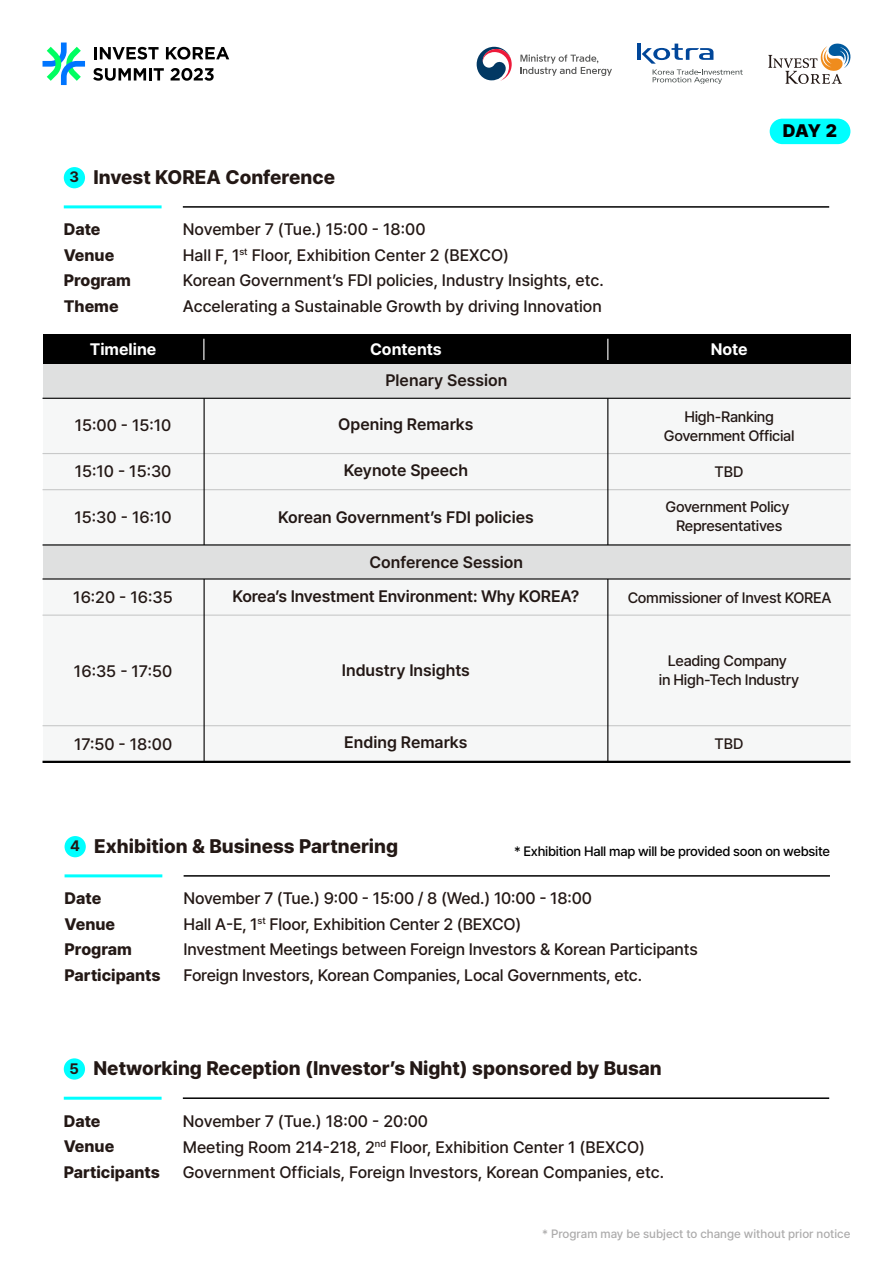
<style>
.page{position:relative;width:893px;height:1263px;background:#fff}
.page>*{position:absolute;margin:0;border:0;box-sizing:border-box;transform-origin:0 0}
.t1{font:800 19.5px "Pretendard";color:#231815}
.t2{font:900 18px "Pretendard";color:#000}
.t3{font:500 16.5px/25.5px "Pretendard";color:#231815}
.t4{font:600 16.5px "Pretendard";color:#231815}
.t5{font:800 16.5px/25.5px "Pretendard";color:#231815}
.t6{font:700 16.5px "Pretendard";color:#fff}
.t7{font:500 15px/19.5px "Pretendard";letter-spacing:-.02em;color:#231815;text-align:center}
.t8{font:500 13.5px "Pretendard";letter-spacing:-.02em;color:#000}
.t9{font:500 12px "Pretendard";color:#595757}
.s1{font-weight:700;font-size:15px}
</style>
<div class="page">
<div style="left:64px;top:167px;width:21px;height:21px;background:#0ff;border-radius:50%"></div>
<hr style="left:64px;top:205px;width:98px;height:3px;background:#0ff">
<hr style="left:183px;top:206px;width:646px;height:2px;background:#000">
<div style="left:65px;top:836px;width:21px;height:21px;background:#0ff;border-radius:50%"></div>
<hr style="left:65px;top:874px;width:97px;height:3px;background:#0ff">
<hr style="left:184px;top:875px;width:646px;height:2px;background:#000">
<div style="left:43px;top:364px;width:807px;height:398px;background:#f6f7f7"></div>
<div style="left:43px;top:364px;width:807px;height:34px;background:#dfe0e0"></div>
<div style="left:43px;top:545px;width:807px;height:34px;background:#dfe0e0"></div>
<div style="left:43px;top:334px;width:807px;height:30px;background:#000"></div>
<svg style="left:607px;top:339px;width:1px;height:21px"></svg>
<hr style="left:43px;top:398px;width:807px;height:1px;background:#000">
<hr style="left:43px;top:453px;width:807px;height:1px;background:#c8c9c9">
<hr style="left:43px;top:489px;width:807px;height:1px;background:#c8c9c9">
<hr style="left:43px;top:578px;width:807px;height:1px;background:#000">
<hr style="left:43px;top:544px;width:807px;height:1px;background:#000">
<hr style="left:43px;top:615px;width:807px;height:1px;background:#c8c9c9">
<hr style="left:43px;top:725px;width:807px;height:1px;background:#c8c9c9">
<hr style="left:43px;top:761px;width:807px;height:2px;background:#000">
<svg style="left:203px;top:339px;width:1px;height:21px"></svg>
<hr style="left:607px;top:398px;width:1px;height:147px;background:#000">
<hr style="left:204px;top:398px;width:1px;height:147px;background:#000">
<hr style="left:607px;top:579px;width:1px;height:183px;background:#000">
<hr style="left:204px;top:579px;width:1px;height:183px;background:#000">
<div style="left:770px;top:119px;width:80px;height:25px;background:#0ff;border-radius:13px"></div>
<div style="left:64px;top:1058px;width:21px;height:21px;background:#0ff;border-radius:50%"></div>
<hr style="left:64px;top:1097px;width:98px;height:3px;background:#0ff">
<hr style="left:183px;top:1097px;width:646px;height:2px;background:#000">
<svg style="left:43px;top:43px;width:42px;height:42px"></svg>
<svg style="left:94px;top:47px;width:65px;height:13px"></svg>
<svg style="left:166px;top:47px;width:63px;height:13px"></svg>
<svg style="left:93px;top:68px;width:71px;height:13px"></svg>
<svg style="left:171px;top:68px;width:43px;height:13px"></svg>
<svg style="left:642px;top:44px;width:101px;height:40px"></svg>
<hr style="left:637px;top:44px;width:4px;height:16px;background:#004699">
<svg style="left:768px;top:43px;width:83px;height:41px"></svg>
<svg style="left:477px;top:47px;width:35px;height:34px"></svg>
<svg style="left:520px;top:54px;width:92px;height:22px"></svg>
<p class="t1" style="left:69px;top:162px;width:267px"><span class="s1">3</span> Invest KOREA Conference</p>
<p class="t5" style="left:64px;top:216px;width:69px">Date<br>Venue<br>Program<br>Theme</p>
<p class="t3" style="left:183px;top:216px;width:422px">November 7 (Tue.) 15:00 - 18:00<br>Hall F, 1<sup>st</sup> Floor, Exhibition Center 2 (BEXCO)<br>Korean Government’s FDI policies, Industry Insights, etc.<br>Accelerating a Sustainable Growth by driving Innovation</p>
<p class="t6" style="left:90px;top:337px;width:68px">Timeline</p>
<p class="t6" style="left:370px;top:337px;width:73px">Contents</p>
<p class="t6" style="left:711px;top:337px;width:38px">Note</p>
<p class="t4" style="left:385px;top:368px;width:124px">Plenary Session</p>
<p class="t2" style="left:783px;top:117px;width:56px">DAY 2</p>
<p class="t3" style="left:75px;top:412px;width:98px">15:00 - 15:10</p>
<p class="t7" style="left:664px;top:406px;width:132px">High-Ranking<br>Government Official</p>
<p class="t4" style="left:338px;top:412px;width:137px">Opening Remarks</p>
<p class="t3" style="left:75px;top:458px;width:98px">15:10 - 15:30</p>
<p class="t4" style="left:344px;top:458px;width:126px">Keynote Speech</p>
<p class="t7" style="left:714px;top:461px;width:31px">TBD</p>
<p class="t7" style="left:666px;top:496px;width:125px">Government Policy<br>Representatives</p>
<p class="t3" style="left:75px;top:503px;width:99px">15:30 - 16:10</p>
<p class="t4" style="left:278px;top:505px;width:257px">Korean Government’s FDI policies</p>
<p class="t4" style="left:369px;top:550px;width:155px">Conference Session</p>
<p class="t3" style="left:73px;top:584px;width:101px">16:20 - 16:35</p>
<p class="t4" style="left:232px;top:584px;width:348px">Korea’s Investment Environment: Why KOREA?</p>
<p class="t7" style="left:628px;top:587px;width:205px">Commissioner of Invest KOREA</p>
<p class="t3" style="left:74px;top:657px;width:100px">16:35 - 17:50</p>
<p class="t4" style="left:342px;top:658px;width:130px">Industry Insights</p>
<p class="t7" style="left:659px;top:650px;width:142px">Leading Company<br>in High-Tech Industry</p>
<p class="t3" style="left:74px;top:730px;width:100px">17:50 - 18:00</p>
<p class="t4" style="left:344px;top:730px;width:125px">Ending Remarks</p>
<p class="t7" style="left:714px;top:733px;width:31px">TBD</p>
<p class="t1" style="left:70px;top:831px;width:329px"><span class="s1">4</span> Exhibition &amp; Business Partnering</p>
<p class="t5" style="left:65px;top:885px;width:98px">Date<br>Venue<br>Program<br>Participants</p>
<p class="t3" style="left:184px;top:885px;width:516px">November 7 (Tue.) 9:00 - 15:00 / 8 (Wed.) 10:00 - 18:00<br>Hall A-E, 1<sup>st</sup> Floor, Exhibition Center 2 (BEXCO)<br>Investment Meetings between Foreign Investors &amp; Korean Participants Foreign Investors, Korean Companies, Local Governments, etc.</p>
<p class="t8" style="left:514px;top:842px;width:317px">* Exhibition Hall map will be provided soon on website</p>
<p class="t1" style="left:70px;top:1054px;width:594px"><span class="s1">5</span> Networking Reception (Investor’s Night) sponsored by Busan</p>
<p class="t5" style="left:64px;top:1107px;width:98px">Date<br>Venue<br>Participants</p>
<p class="t3" style="left:183px;top:1108px;width:483px">November 7 (Tue.) 18:00 - 20:00<br>Meeting Room 214-218, 2<sup>nd</sup> Floor, Exhibition Center 1 (BEXCO)<br>Government Officials, Foreign Investors, Korean Companies, etc.</p>
<p class="t9" style="left:542px;top:1225px;width:310px">* Program may be subject to change without prior notice</p>
</div>
